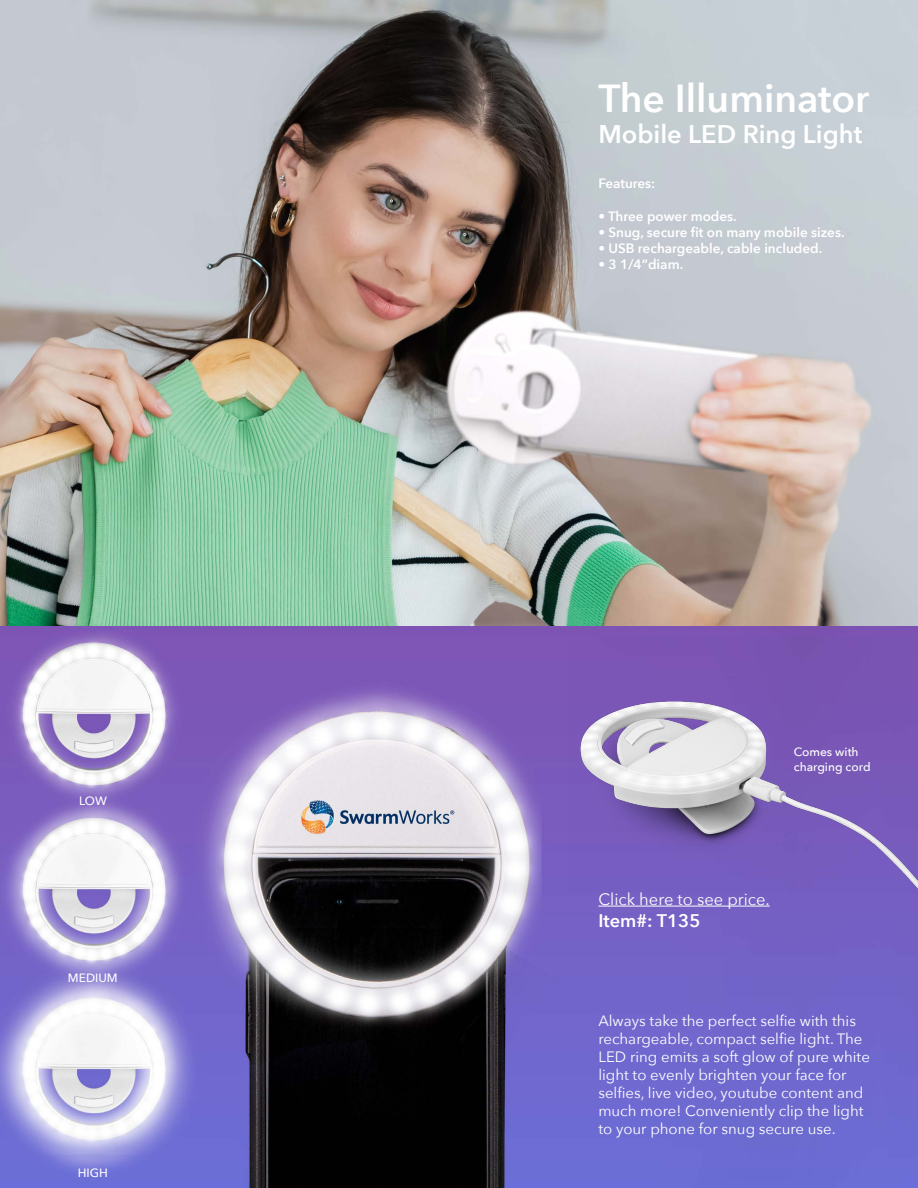
<style>
.page{position:relative;width:918px;height:1188px;background:#fff}
.page>*{position:absolute;margin:0;border:0;box-sizing:border-box;transform-origin:0 0}
.t1{font:600 39px "Avenir Next";color:#fff}
.t2{font:600 25.5px "Avenir Next";color:#fff}
.t3{font:600 18.15px "Avenir Next";color:#fff}
.t4{font:16.5px "Avenir Next";color:#fff}
.t5{font:15px/18px "Avenir Next";color:#fff}
.t6{font:600 13.5px "Avenir Next";color:#fff}
.t7{font:500 12px/14.4px "Avenir Next";color:#fff}
</style>
<div class="page">
<img style="left:0;top:0;width:918px;height:1188px">
<img style="left:567px;top:637px;width:351px;height:255px">
<hr style="left:598px;top:906px;width:172px;height:1px;background:#fff">
<p class="t7" style="left:79px;top:793px;width:29px">LOW</p>
<p class="t7" style="left:68px;top:970px;width:51px">MEDIUM</p>
<p class="t7" style="left:78px;top:1165px;width:32px">HIGH</p>
<h1 class="t1" style="left:598px;top:65px;width:273px">The Illuminator</h1>
<h2 class="t2" style="left:598px;top:112px;width:266px">Mobile LED Ring Light</h2>
<p class="t6" style="left:598px;top:172px;width:58px">Features:</p>
<p class="t6" style="left:598px;top:205px;width:140px">• Three power modes.</p>
<p class="t6" style="left:598px;top:221px;width:248px">• Snug, secure fit on many mobile sizes.</p>
<p class="t6" style="left:598px;top:237px;width:225px">• USB rechargeable, cable included.</p>
<p class="t6" style="left:598px;top:253px;width:86px">• 3 1/4”diam.</p>
<p class="t7" style="left:794px;top:744px;width:78px">Comes with charging cord</p>
<p class="t4" style="left:598px;top:885px;width:173px">Click here to see price.</p>
<p class="t3" style="left:598px;top:905px;width:104px">Item#: T135</p>
<p class="t5" style="left:598px;top:1011px;width:273px">Always take the perfect selfie with this rechargeable, compact selfie light. The LED ring emits a soft glow of pure white light to evenly brighten your face for selfies, live video, youtube content and much more! Conveniently clip the light to your phone for snug secure use.</p>
</div>
